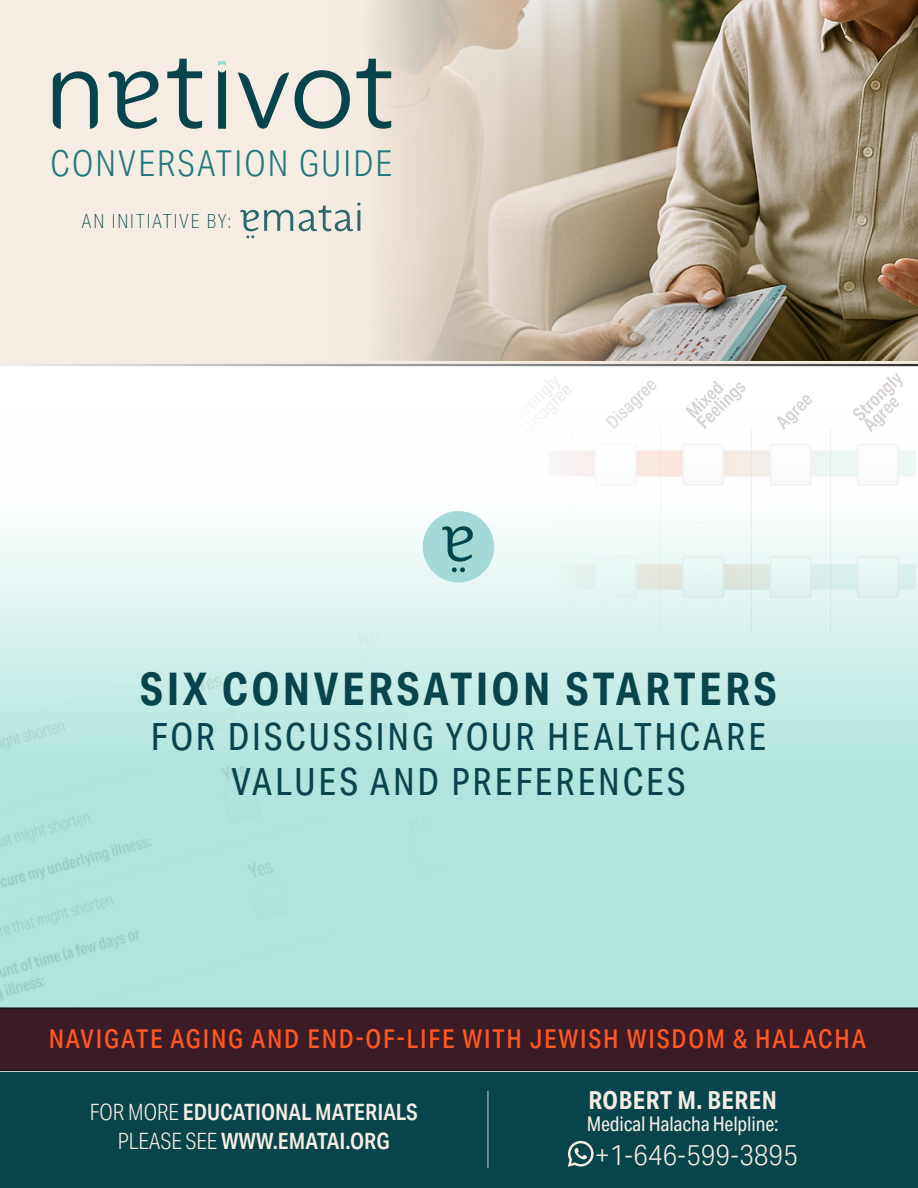
<style>
.page{position:relative;width:918px;height:1188px;background:#fff}
.page>*{position:absolute;margin:0;border:0;box-sizing:border-box;transform-origin:0 0}
.Body_Text{font:700 45px "Aktiv Grotesk Cd";letter-spacing:.075em;color:#07444b}
.Body_Text-2{font:37.5px/45px "Aktiv Grotesk Cd";letter-spacing:.075em;color:#07444b;text-align:center}
.Body_Text-3{font:300 35.7px "Aktiv Grotesk Cd";letter-spacing:.065em;color:#21787c}
.Content_Not_form{font:300 28.8px "Aktiv Grotesk Cd";letter-spacing:.01em;color:#f5ede3}
.t1{font:500 25.95px "Aktiv Grotesk Cd";letter-spacing:.07em;color:#ff5721}
.Content_Not_form-2{font:700 24.9px "Aktiv Grotesk Cd";letter-spacing:.02em;color:#f5ede3}
.Content_Not_form-3{font:600 22.5px/28.5px "Aktiv Grotesk Cd";color:#f5ede3;text-align:center}
.Content_Not_form-4{font:20.25px "Aktiv Grotesk Cd";letter-spacing:-.01em;color:#f5ede3}
.t2{font:100 19.5px "Aktiv Grotesk Cd";letter-spacing:.105em;color:#07444b}
.s1{font-weight:300}
</style>
<div class="page">
<svg style="left:0;top:511px;width:918px;height:496px;background:#c2ebe5"></svg>
<div style="left:0;top:1071px;width:918px;height:117px;background:#07444b"></div>
<hr style="left:488px;top:1091px;width:1px;height:77px;background:#fff">
<svg style="left:568px;top:1141px;width:26px;height:26px"></svg>
<div style="left:0;top:0;width:918px;height:366px;background:#f5ede3"></div>
<img style="left:325px;top:0;width:593px;height:361px">
<img style="left:481px;top:366px;width:437px;height:269px">
<img style="left:0;top:595px;width:526px;height:412px">
<div style="left:0;top:1007px;width:918px;height:64px;background:#3b1c26"></div>
<svg style="left:53px;top:71px;width:45px;height:58px;background:#98aba7"></svg>
<svg style="left:167px;top:59px;width:35px;height:70px;background:#a6b5b0"></svg>
<svg style="left:238px;top:73px;width:51px;height:56px;background:#afbbb6"></svg>
<svg style="left:295px;top:70px;width:55px;height:59px;background:#9caeaa"></svg>
<svg style="left:356px;top:59px;width:35px;height:70px;background:#a3b1ab"></svg>
<svg style="left:108px;top:71px;width:50px;height:58px;background:#9bada9"></svg>
<svg style="left:218px;top:61px;width:8px;height:68px"></svg>
<div style="left:423px;top:511px;width:71px;height:72px;background:#a3d9d6;border-radius:50%"></div>
<svg style="left:442px;top:526px;width:31px;height:46px"></svg>
<svg style="left:240px;top:203px;width:121px;height:35px;background:#ccd1ca"></svg>
<p class="Body_Text-3" style="left:50px;top:143px;width:343px">CONVERSATION GUIDE</p>
<p class="t2" style="left:82px;top:210px;width:151px">AN INITIATIVE BY:</p>
<p class="Body_Text" style="left:140px;top:663px;width:639px">SIX CONVERSATION STARTERS</p>
<p class="Body_Text-2" style="left:151px;top:715px;width:617px">FOR DISCUSSING YOUR HEALTHCARE<br>VALUES AND PREFERENCES</p>
<p class="t1" style="left:49px;top:1024px;width:819px">NAVIGATE AGING AND END-OF-LIFE WITH JEWISH WISDOM &amp; HALACHA</p>
<p class="Content_Not_form-3" style="left:90px;top:1098px;width:329px"><span class="s1">FOR MORE</span> EDUCATIONAL MATERIALS<br><span class="s1">PLEASE SEE</span> WWW.EMATAI.ORG</p>
<p class="Content_Not_form-2" style="left:588px;top:1086px;width:190px">ROBERT M. BEREN</p>
<p class="Content_Not_form" style="left:595px;top:1138px;width:204px">+1-646-599-3895</p>
<p class="Content_Not_form-4" style="left:587px;top:1113px;width:193px">Medical Halacha Helpline:</p>
</div>
